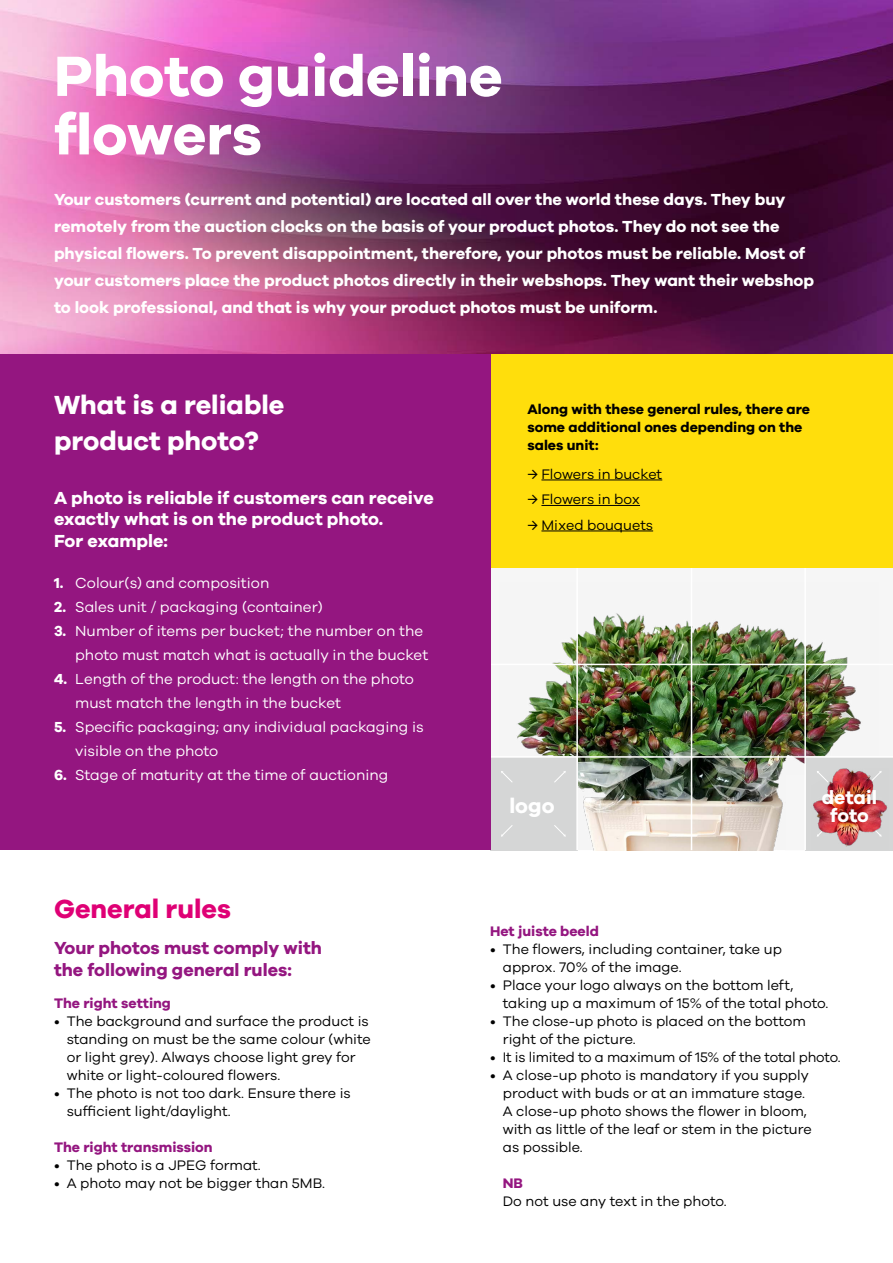
<style>
.page{position:relative;width:893px;height:1263px;background:#fff}
.page>*{position:absolute;margin:0;border:0;box-sizing:border-box;transform-origin:0 0}
.t1{font:700 58.5px/58.5px "Galano Grotesque";color:#fff}
.t2{font:700 27px/36px "Galano Grotesque";color:#fff}
.t3{font:700 27px "Galano Grotesque";color:#df0075}
.t4{font:700 21.3px "Galano Grotesque";color:#fff}
.t5{font:700 19.35px/17.2px "Galano Grotesque";color:#fff;text-align:center}
.t6{font:700 18px/21.6px "Galano Grotesque";color:#fff}
.t7{font:700 18px/21.6px "Galano Grotesque";color:#941680}
.t8{font:700 16.5px/27px "Galano Grotesque";color:#fff}
.t9{font:15px/24px "Galano Grotesque";color:#fff}
.t10{font:14.25px/18px "Galano Grotesque";color:#000}
.t11{font:700 14.25px/18px "Galano Grotesque";color:#000}
.t12{font:700 14.25px "Galano Grotesque";color:#941680}
.s1{font-weight:700}
</style>
<div class="page">
<img style="left:0;top:0;width:893px;height:355px">
<div style="left:490px;top:568px;width:403px;height:282px;background:#f6f6f6"></div>
<img style="left:517px;top:613px;width:344px;height:237px">
<div style="left:785px;top:774px;width:21px;height:76px;background:#f6f6f6"></div>
<div style="left:490px;top:757px;width:87px;height:93px;background:#d5d6d6"></div>
<svg style="left:501px;top:771px;width:12px;height:11px"></svg>
<svg style="left:554px;top:771px;width:12px;height:12px"></svg>
<svg style="left:554px;top:825px;width:12px;height:12px"></svg>
<svg style="left:501px;top:825px;width:12px;height:12px"></svg>
<div style="left:806px;top:757px;width:87px;height:93px;background:#d5d6d6"></div>
<hr style="left:892px;top:757px;width:1px;height:93px;background:#fff">
<img style="left:813px;top:768px;width:75px;height:79px">
<hr style="left:490px;top:756px;width:403px;height:2px;background:#fff">
<hr style="left:576px;top:568px;width:2px;height:282px;background:#fff">
<hr style="left:804px;top:568px;width:2px;height:282px;background:#fff">
<hr style="left:691px;top:568px;width:1px;height:282px;background:#fff">
<hr style="left:490px;top:664px;width:403px;height:1px;background:#fff">
<div style="left:490px;top:355px;width:403px;height:213px;background:#ffde0c"></div>
<div style="left:0;top:355px;width:490px;height:495px;background:#941680"></div>
<svg style="left:541px;top:479px;width:122px;height:2px"></svg>
<svg style="left:541px;top:530px;width:113px;height:2px"></svg>
<h1 class="t1" style="left:54px;top:45px;width:450px">Photo guideline flowers</h1>
<p class="t8" style="left:54px;top:186px;width:762px">Your customers (current and potential) are located all over the world these days. They buy remotely from the auction clocks on the basis of your product photos. They do not see the physical flowers. To prevent disappointment, therefore, your photos must be reliable. Most of your customers place the product photos directly in their webshops. They want their webshop to look professional, and that is why your product photos must be uniform.</p>
<h2 class="t2" style="left:54px;top:386px;width:232px">What is a reliable product photo?</h2>
<p class="t6" style="left:54px;top:486px;width:381px">A photo is reliable if customers can receive exactly what is on the product photo.<br>For example:</p>
<p class="t9" style="left:54px;top:571px;width:217px"><span class="s1">1.</span> Colour(s) and composition</p>
<p class="t9" style="left:54px;top:595px;width:270px"><span class="s1">2.</span> Sales unit / packaging (container)</p>
<p class="t9" style="left:75px;top:619px;width:354px;text-indent:-21px"><span class="s1">3.</span> Number of items per bucket; the number on the photo must match what is actually in the bucket</p>
<p class="t9" style="left:75px;top:667px;width:340px;text-indent:-21px"><span class="s1">4.</span> Length of the product: the length on the photo must match the length in the bucket</p>
<p class="t9" style="left:75px;top:715px;width:350px;text-indent:-21px"><span class="s1">5.</span> Specific packaging; any individual packaging is visible on the photo</p>
<p class="t9" style="left:54px;top:763px;width:336px"><span class="s1">6.</span> Stage of maturity at the time of auctioning</p>
<h2 class="t3" style="left:54px;top:892px;width:178px">General rules</h2>
<p class="t7" style="left:54px;top:937px;width:269px">Your photos must comply with the following general rules:</p>
<p class="t12" style="left:54px;top:994px;width:119px">The right setting</p>
<p class="t10" style="left:67px;top:1012px;width:306px;text-indent:-13px">• The background and surface the product is standing on must be the same colour (white or light grey). Always choose light grey for white or light-coloured flowers.</p>
<p class="t10" style="left:67px;top:1084px;width:285px;text-indent:-13px">• The photo is not too dark. Ensure there is sufficient light/daylight.</p>
<p class="t12" style="left:54px;top:1138px;width:160px">The right transmission</p>
<p class="t10" style="left:54px;top:1156px;width:208px">• The photo is a JPEG format.</p>
<p class="t10" style="left:54px;top:1174px;width:273px">• A photo may not be bigger than 5MB.</p>
<p class="t11" style="left:527px;top:400px;width:284px">Along with these general rules, there are some additional ones depending on the sales unit:</p>
<p class="t10" style="left:527px;top:464px;width:136px">→ Flowers in bucket</p>
<p class="t10" style="left:527px;top:490px;width:114px">→ Flowers in box</p>
<p class="t10" style="left:527px;top:515px;width:127px">→ Mixed bouquets</p>
<h3 class="t4" style="left:509px;top:792px;width:47px">logo</h3>
<h3 class="t5" style="left:822px;top:789px;width:57px">detail foto</h3>
<p class="t12" style="left:490px;top:922px;width:110px">Het juiste beeld</p>
<p class="t10" style="left:503px;top:940px;width:281px;text-indent:-13px">• The flowers, including container, take up approx. 70% of the image.</p>
<p class="t10" style="left:503px;top:976px;width:327px;text-indent:-13px">• Place your logo always on the bottom left, taking up a maximum of 15% of the total photo.</p>
<p class="t10" style="left:503px;top:1012px;width:305px;text-indent:-13px">• The close-up photo is placed on the bottom right of the picture.</p>
<p class="t10" style="left:490px;top:1048px;width:352px">• It is limited to a maximum of 15% of the total photo.</p>
<p class="t10" style="left:503px;top:1066px;width:310px;text-indent:-13px">• A close-up photo is mandatory if you supply product with buds or at an immature stage.<br>A close-up photo shows the flower in bloom, with as little of the leaf or stem in the picture as possible.</p>
<p class="t12" style="left:503px;top:1174px;width:22px">NB</p>
<p class="t10" style="left:503px;top:1192px;width:226px">Do not use any text in the photo.</p>
</div>
